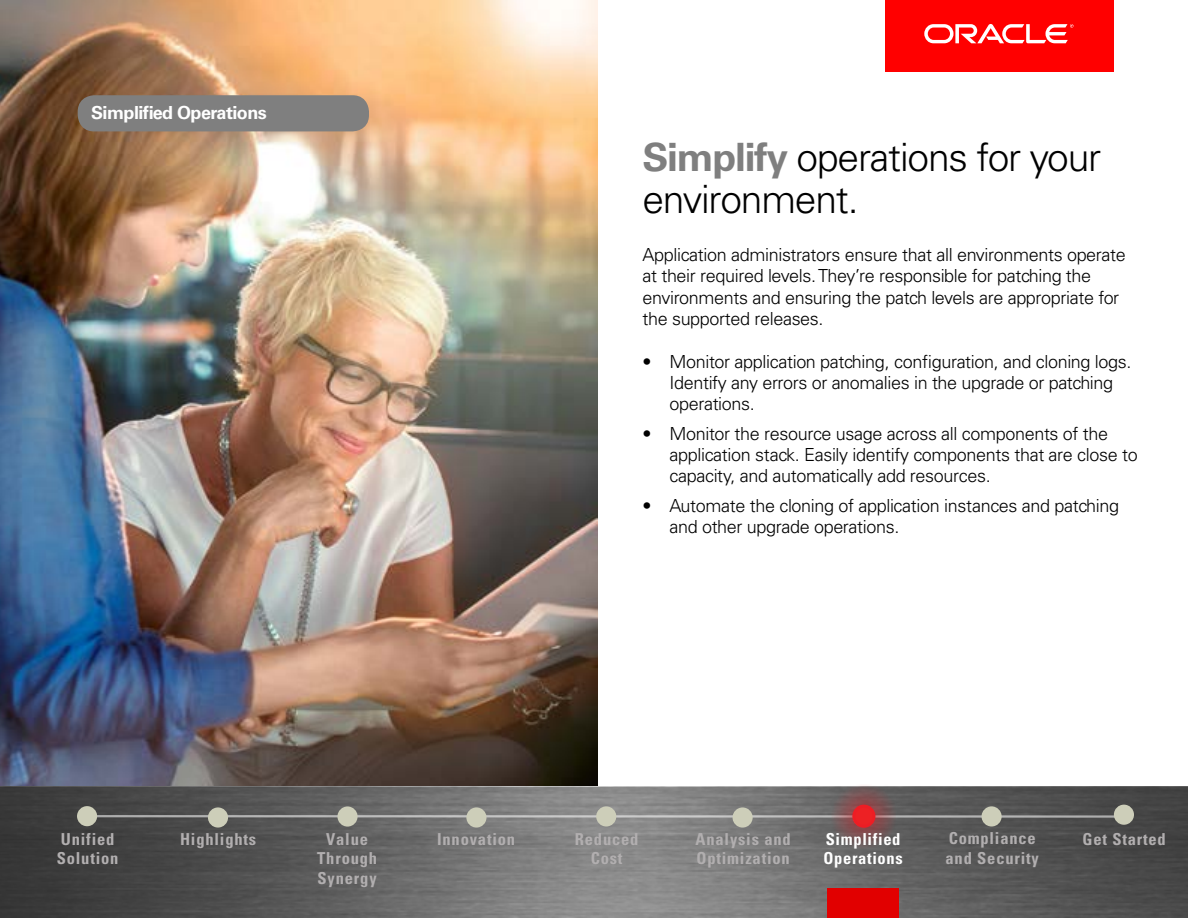
<style>
.page{position:relative;width:1188px;height:918px;background:#fff}
.page>*{position:absolute;margin:0;border:0;box-sizing:border-box;transform-origin:0 0}
.t1{font:300 39px/42px "Univers LT Std";letter-spacing:-.03em;color:#000}
.t2{font:300 18px/21px "Univers LT Std";letter-spacing:-.02em;color:#000}
.t3{font:700 18px "Univers LT Std";letter-spacing:-.03em;color:#fff}
.t4{font:700 condensed 16.5px/19.5px "Univers LT Std";letter-spacing:.05em;color:#b2afb0}
.t5{font:700 condensed 16.5px/19.5px "Univers LT Std";letter-spacing:.04em;color:#fff}
.s1{font-weight:700;color:#7f7f7f}
</style>
<div class="page">
<img style="left:0;top:0;width:597px;height:787px">
<div style="left:78px;top:95px;width:291px;height:36px;background:#7f7f7f;border-radius:16px"></div>
<div style="left:885px;top:0;width:229px;height:71px;background:#f00"></div>
<svg style="left:924px;top:24px;width:149px;height:19px"></svg>
<svg style="left:0;top:787px;width:1188px;height:131px;background:#616161"></svg>
<hr style="left:87px;top:815px;width:1037px;height:3px;background:#fff">
<div style="left:1114px;top:805px;width:20px;height:20px;background:#cdceb9;border-radius:50%"></div>
<div style="left:982px;top:806px;width:20px;height:21px;background:#cdceb9;border-radius:50%"></div>
<div style="left:733px;top:807px;width:20px;height:21px;background:#cdceb9;border-radius:50%"></div>
<div style="left:596px;top:806px;width:20px;height:21px;background:#cdceb9;border-radius:50%"></div>
<div style="left:466px;top:807px;width:21px;height:21px;background:#cdceb9;border-radius:50%"></div>
<div style="left:337px;top:806px;width:21px;height:21px;background:#cdceb9;border-radius:50%"></div>
<div style="left:208px;top:807px;width:20px;height:21px;background:#cdceb9;border-radius:50%"></div>
<div style="left:77px;top:806px;width:20px;height:20px;background:#cdceb9;border-radius:50%"></div>
<div style="left:830px;top:783px;width:66px;height:66px;background:#d2232a;opacity:.75"></div>
<div style="left:854px;top:806px;width:20px;height:20px;background:#ed2124;border-radius:50%"></div>
<div style="left:852px;top:805px;width:23px;height:23px;border:3px solid #ed1d24;border-radius:50%"></div>
<div style="left:827px;top:889px;width:72px;height:29px;background:#e10000"></div>
<p class="t3" style="left:91px;top:102px;width:177px">Simplified Operations</p>
<h1 class="t1" style="left:642px;top:137px;width:460px"><span class="s1">Simplify</span> operations for your environment.</h1>
<p class="t2" style="left:642px;top:243px;width:485px;line-height:21.6px">Application administrators ensure that all environments operate at their required levels. They’re responsible for patching the environments and ensuring the patch levels are appropriate for the supported releases.</p>
<p class="t2" style="left:669px;top:351px;width:464px;text-indent:-27px">• Monitor application patching, configuration, and cloning logs.<br>Identify any errors or anomalies in the upgrade or patching operations.</p>
<p class="t2" style="left:669px;top:423px;width:470px;text-indent:-27px">• Monitor the resource usage across all components of the application stack. Easily identify components that are close to capacity, and automatically add resources.</p>
<p class="t2" style="left:669px;top:495px;width:451px;text-indent:-27px">• Automate the cloning of application instances and patching and other upgrade operations.</p>
<p class="t4" style="left:57px;top:829px;width:63px">Unified<br>Solution</p>
<p class="t4" style="left:180px;top:829px;width:78px">Highlights</p>
<p class="t4" style="left:317px;top:829px;width:61px;text-align:center">Value<br>Through<br>Synergy</p>
<p class="t4" style="left:437px;top:829px;width:80px">Innovation</p>
<p class="t4" style="left:575px;top:829px;width:65px;text-align:center">Reduced<br>Cost</p>
<p class="t4" style="left:696px;top:829px;width:97px">Analysis and<br>Optimization</p>
<p class="t5" style="left:824px;top:829px;width:81px">Simplified<br>Operations</p>
<p class="t4" style="left:946px;top:829px;width:95px">Compliance and Security</p>
<p class="t4" style="left:1082px;top:829px;width:85px">Get Started</p>
</div>
